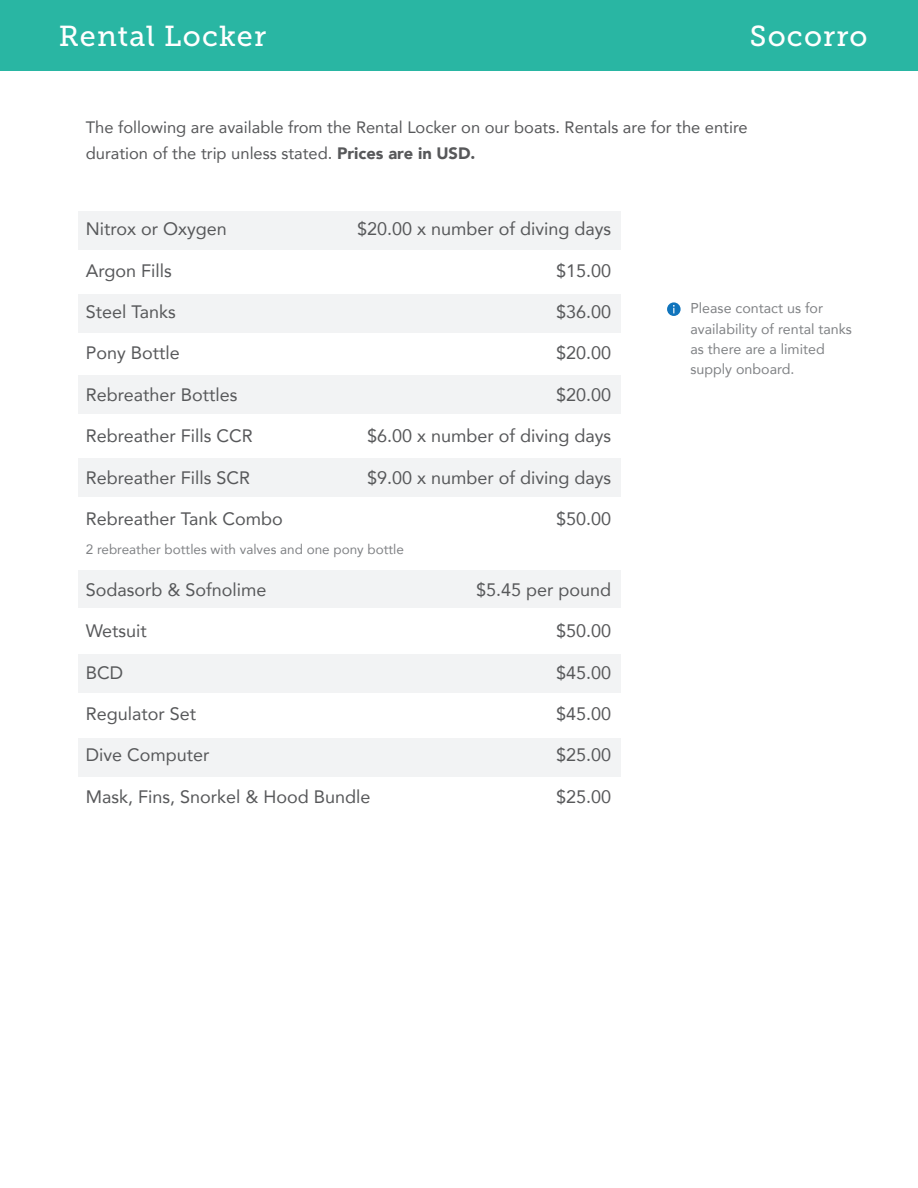
<style>
.page{position:relative;width:918px;height:1188px;background:#fff}
.page>*{position:absolute;margin:0;border:0;box-sizing:border-box;transform-origin:0 0}
.t1{font:28.8px "Museo Slab 500";letter-spacing:.04em;color:#fff}
.t2{font:18px "Avenir";color:#57585a}
.t3{font:16.5px/26.4px "Avenir";color:#57585a}
.t4{font:14.25px/20.4px "Avenir";color:#808285}
.t5{font:13.5px "Avenir";color:#808285}
.s1{font-weight:900}
</style>
<div class="page">
<div style="left:78px;top:212px;width:543px;height:38px;background:#f2f3f4"></div>
<div style="left:78px;top:294px;width:543px;height:38px;background:#f2f3f4"></div>
<div style="left:78px;top:376px;width:543px;height:38px;background:#f2f3f4"></div>
<div style="left:78px;top:459px;width:543px;height:38px;background:#f2f3f4"></div>
<div style="left:78px;top:570px;width:543px;height:38px;background:#f2f3f4"></div>
<div style="left:78px;top:655px;width:543px;height:38px;background:#f2f3f4"></div>
<div style="left:78px;top:738px;width:543px;height:38px;background:#f2f3f4"></div>
<div style="left:0;top:0;width:918px;height:71px;background:#29b6a3"></div>
<div style="left:667px;top:302px;width:14px;height:14px;background:#1074bc;border-radius:50%"></div>
<svg style="left:673px;top:305px;width:2px;height:8px"></svg>
<h1 class="t1" style="left:59px;top:20px;width:209px">Rental Locker</h1>
<h1 class="t1" style="left:750px;top:20px;width:119px">Socorro</h1>
<p class="t3" style="left:86px;top:114px;width:664px">The following are available from the Rental Locker on our boats. Rentals are for the entire duration of the trip unless stated. <span class="s1">Prices are in USD.</span></p>
<p class="t2" style="left:86px;top:214px;width:143px">Nitrox or Oxygen</p>
<p class="t2" style="left:357px;top:214px;width:256px">$20.00 x number of diving days</p>
<p class="t2" style="left:86px;top:256px;width:88px">Argon Fills</p>
<p class="t2" style="left:556px;top:256px;width:57px">$15.00</p>
<p class="t2" style="left:86px;top:297px;width:92px">Steel Tanks</p>
<p class="t2" style="left:556px;top:297px;width:57px">$36.00</p>
<p class="t2" style="left:86px;top:339px;width:96px">Pony Bottle</p>
<p class="t2" style="left:556px;top:339px;width:57px">$20.00</p>
<p class="t2" style="left:86px;top:380px;width:153px">Rebreather Bottles</p>
<p class="t2" style="left:556px;top:380px;width:57px">$20.00</p>
<p class="t2" style="left:86px;top:421px;width:169px">Rebreather Fills CCR</p>
<p class="t2" style="left:367px;top:421px;width:246px">$6.00 x number of diving days</p>
<p class="t2" style="left:86px;top:463px;width:166px">Rebreather Fills SCR</p>
<p class="t2" style="left:367px;top:463px;width:246px">$9.00 x number of diving days</p>
<p class="t2" style="left:86px;top:504px;width:199px">Rebreather Tank Combo</p>
<p class="t2" style="left:556px;top:504px;width:57px">$50.00</p>
<p class="t5" style="left:86px;top:539px;width:320px">2 rebreather bottles with valves and one pony bottle</p>
<p class="t2" style="left:86px;top:575px;width:182px">Sodasorb &amp; Sofnolime</p>
<p class="t2" style="left:476px;top:575px;width:137px">$5.45 per pound</p>
<p class="t2" style="left:86px;top:616px;width:63px">Wetsuit</p>
<p class="t2" style="left:556px;top:616px;width:57px">$50.00</p>
<p class="t2" style="left:86px;top:658px;width:39px">BCD</p>
<p class="t2" style="left:556px;top:658px;width:57px">$45.00</p>
<p class="t2" style="left:86px;top:699px;width:112px">Regulator Set</p>
<p class="t2" style="left:556px;top:699px;width:57px">$45.00</p>
<p class="t2" style="left:86px;top:741px;width:125px">Dive Computer</p>
<p class="t2" style="left:556px;top:741px;width:57px">$25.00</p>
<p class="t2" style="left:86px;top:782px;width:286px">Mask, Fins, Snorkel &amp; Hood Bundle</p>
<p class="t2" style="left:556px;top:782px;width:57px">$25.00</p>
<p class="t4" style="left:690px;top:298px;width:163px">Please contact us for availability of rental tanks as there are a limited supply onboard.</p>
</div>
